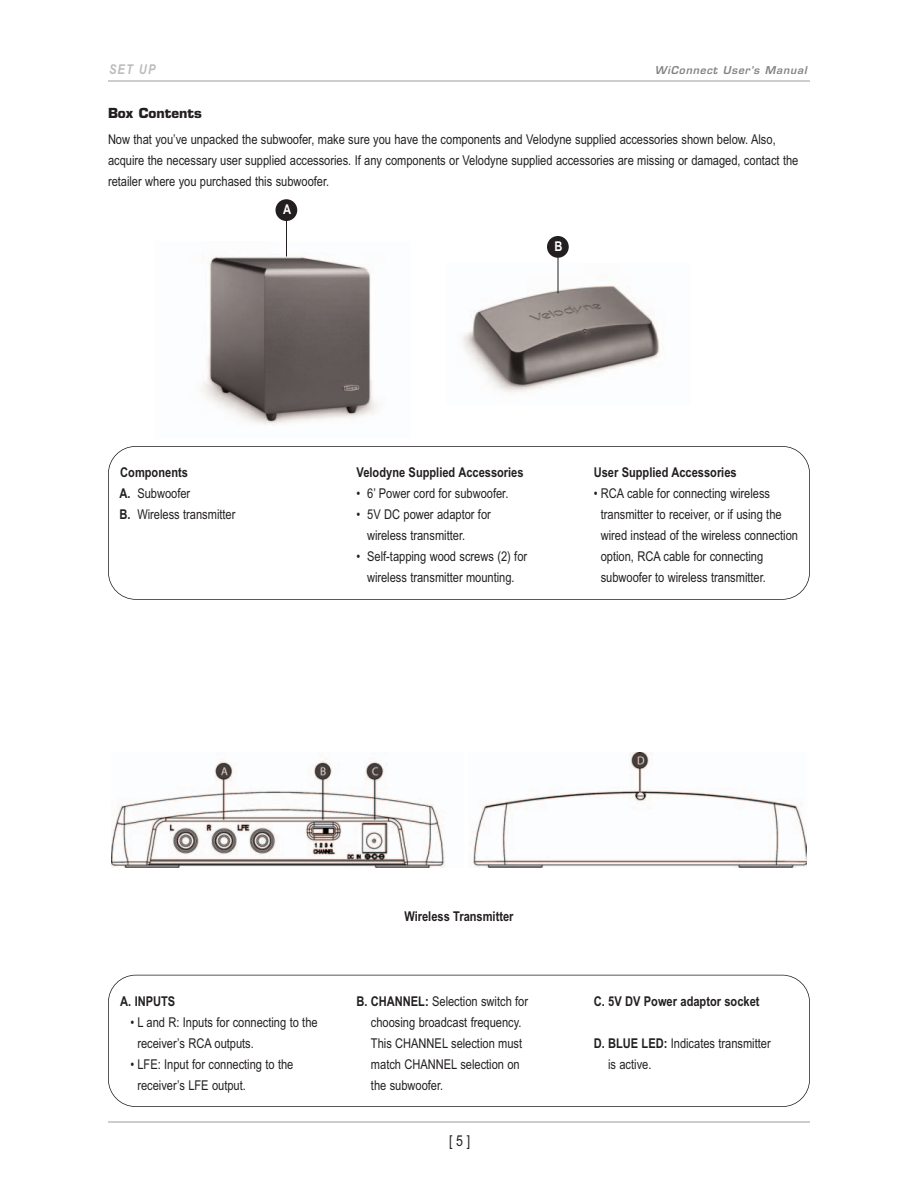
<style>
.page{position:relative;width:918px;height:1188px;background:#fff}
.page>*{position:absolute;margin:0;border:0;box-sizing:border-box;transform-origin:0 0}
.t1{font:15px "Arial Narrow";color:#231f20}
.t2{font:13.5px/21px "Arial Narrow";color:#231f20}
.t3{font:700 13.5px "Arial Narrow";color:#231f20}
.t4{font:700 13.5px "Eurostile";color:#231f20}
.t5{font:italic 700 13.5px "Arial Narrow";color:#bcbdc0}
.t6{font:700 13.5px "Arial Narrow";color:#fff}
.t7{font:italic 600 10.5px "Eurostile";letter-spacing:.07em;color:#808285}
.s1{font-weight:700}
</style>
<div class="page">
<hr style="left:108px;top:1121px;width:702px;height:2px;background:#bcbdc0">
<hr style="left:108px;top:80px;width:702px;height:2px;background:#bcbdc0">
<img style="left:201px;top:256px;width:177px;height:169px">
<img style="left:463px;top:263px;width:197px;height:129px">
<div style="left:108px;top:446px;width:702px;height:154px;border:2px solid #231f20;border-radius:28px"></div>
<div style="left:275px;top:199px;width:22px;height:22px;background:#231f20;border-radius:50%"></div>
<hr style="left:286px;top:219px;width:1px;height:37px;background:#231f20">
<div style="left:547px;top:236px;width:22px;height:22px;background:#231f20;border-radius:50%"></div>
<hr style="left:558px;top:256px;width:1px;height:37px;background:#231f20">
<img style="left:111px;top:760px;width:334px;height:107px">
<div style="left:108px;top:975px;width:702px;height:132px;border:2px solid #231f20;border-radius:28px"></div>
<img style="left:472px;top:753px;width:335px;height:114px">
<p class="t5" style="left:109px;top:64px;width:48px">SET UP</p>
<p class="t7" style="left:655px;top:66px;width:153px">WiConnect User’s Manual</p>
<p class="t4" style="left:108px;top:108px;width:95px">Box Contents</p>
<p class="t2" style="left:108px;top:130px;width:692px">Now that you’ve unpacked the subwoofer, make sure you have the components and Velodyne supplied accessories shown below. Also, acquire the necessary user supplied accessories. If any components or Velodyne supplied accessories are missing or damaged, contact the retailer where you purchased this subwoofer.</p>
<p class="t6" style="left:283px;top:202px;width:9px">A</p>
<p class="t6" style="left:555px;top:239px;width:9px">B</p>
<p class="t2" style="left:120px;top:463px;width:117px"><span class="s1">Components<br>A.</span> Subwoofer<br><span class="s1">B.</span> Wireless transmitter</p>
<p class="t3" style="left:357px;top:465px;width:168px">Velodyne Supplied Accessories</p>
<p class="t2" style="left:357px;top:484px;width:153px">• 6’ Power cord for subwoofer.</p>
<p class="t2" style="left:367px;top:505px;width:125px;text-indent:-10px">• 5V DC power adaptor for wireless transmitter.</p>
<p class="t2" style="left:357px;top:547px;width:172px;text-align:center">• Self-tapping wood screws (2) for wireless transmitter mounting.</p>
<p class="t3" style="left:594px;top:465px;width:144px">User Supplied Accessories</p>
<p class="t2" style="left:601px;top:484px;width:199px;text-indent:-7px">• RCA cable for connecting wireless transmitter to receiver, or if using the wired instead of the wireless connection option, RCA cable for connecting subwoofer to wireless transmitter.</p>
<p class="t3" style="left:404px;top:908px;width:111px">Wireless Transmitter</p>
<p class="t3" style="left:120px;top:994px;width:57px">A. INPUTS</p>
<p class="t2" style="left:137px;top:1013px;width:182px;text-indent:-7px">• L and R: Inputs for connecting to the receiver’s RCA outputs.</p>
<p class="t2" style="left:137px;top:1055px;width:158px;text-indent:-7px">• LFE: Input for connecting to the receiver’s LFE output.</p>
<p class="t2" style="left:371px;top:992px;width:159px;text-indent:-14px"><span class="s1">B. CHANNEL:</span> Selection switch for choosing broadcast frequency.<br>This CHANNEL selection must match CHANNEL selection on the subwoofer.</p>
<p class="t3" style="left:594px;top:994px;width:167px">C. 5V DV Power adaptor socket</p>
<p class="t2" style="left:608px;top:1034px;width:164px;text-indent:-14px"><span class="s1">D. BLUE LED:</span> Indicates transmitter is active.</p>
<p class="t1" style="left:449px;top:1136px;width:23px">[5]</p>
</div>
